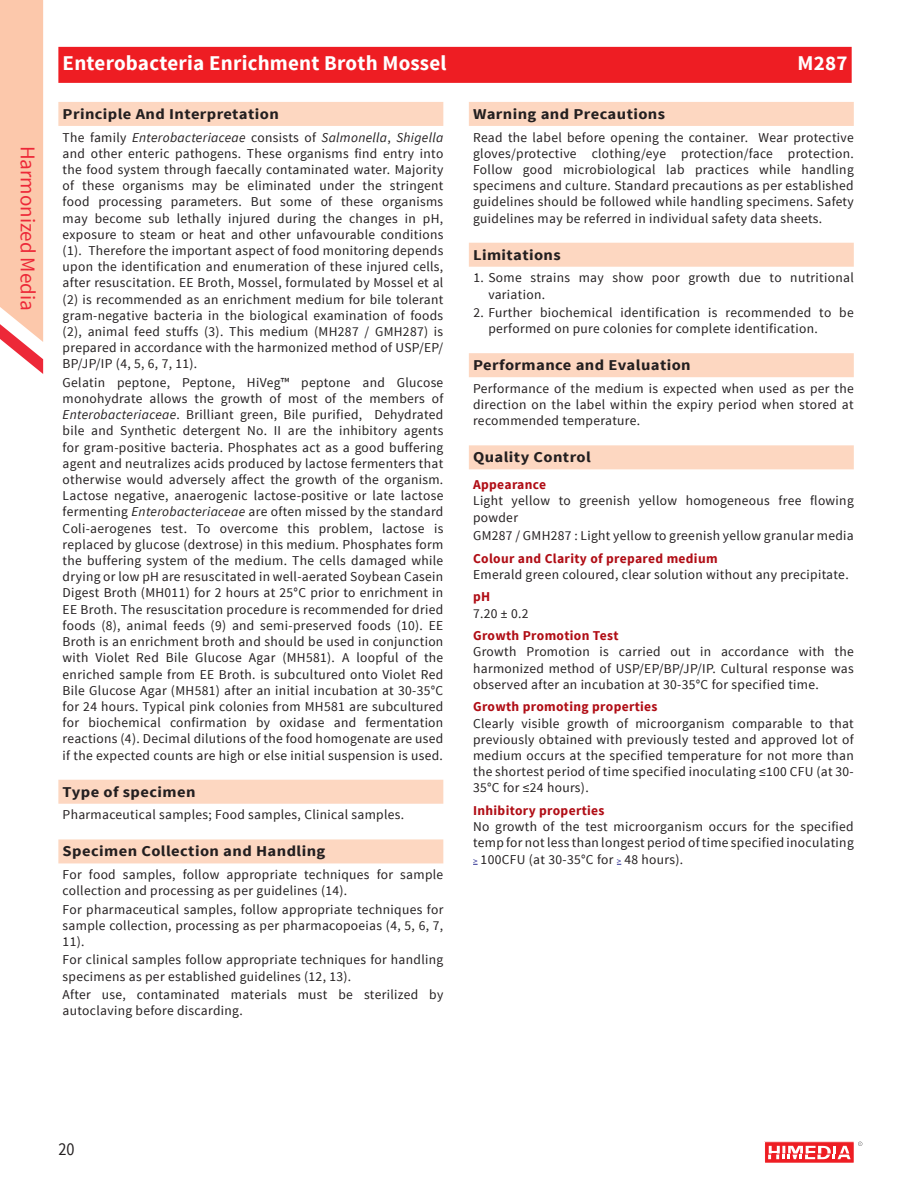
<style>
.page{position:relative;width:910px;height:1195px;background:#fff}
.page>*{position:absolute;margin:0;border:0;box-sizing:border-box;transform-origin:0 0}
.Heading{font:700 21px "Source Sans Pro";letter-spacing:.01em;color:#fff}
.t1{font:21px "Source Sans Pro";color:#ed2838}
.t2{font:18px "Source Sans Pro";color:#231f20;scale:.9 1}
.Sub_Heading{font:700 15px "Source Sans Pro";letter-spacing:.025em;color:#231f20;scale:1.1 1}
.Para_Text{font:13.5px/16.2px "Source Sans Pro";letter-spacing:.025em;color:#231f20;text-align:justify}
.Para_Sub_Heading{font:700 13.5px "Source Sans Pro";letter-spacing:.025em;color:#b00d15}
.s1{font-style:italic}
.s2{font-size:9px;color:#2e3092}
</style>
<div class="page">
<div style="left:764px;top:1141px;width:90px;height:22px;background:#ee1d23"></div>
<div style="left:764px;top:1141px;width:90px;height:22px;border:1px solid #fff"></div>
<svg style="left:768px;top:1145px;width:82px;height:14px"></svg>
<svg style="left:858px;top:1141px;width:4px;height:4px"></svg>
<div style="left:58px;top:47px;width:793px;height:36px;background:#ee1d23"></div>
<div style="left:58px;top:102px;width:385px;height:24px;background:#fdd7c1"></div>
<div style="left:58px;top:779px;width:385px;height:24px;background:#fdd7c1"></div>
<div style="left:58px;top:839px;width:385px;height:24px;background:#fdd7c1"></div>
<div style="left:469px;top:102px;width:384px;height:24px;background:#fdd7c1"></div>
<div style="left:469px;top:243px;width:384px;height:24px;background:#fdd7c1"></div>
<div style="left:469px;top:353px;width:384px;height:24px;background:#fdd7c1"></div>
<div style="left:469px;top:445px;width:384px;height:24px;background:#fdd7c1"></div>
<svg style="left:0;top:0;width:43px;height:374px;background:#fbc6ae"></svg>
<h1 class="t1" style="left:41px;top:145px;width:166px;rotate:90deg">Harmonized Media</h1>
<p class="Heading" style="left:63px;top:50px;width:385px">Enterobacteria Enrichment Broth Mossel</p>
<p class="Heading" style="left:797px;top:50px;width:51px">M287</p>
<p class="Sub_Heading" style="left:63px;top:104px;width:198px">Principle And Interpretation</p>
<p class="Para_Text" style="left:63px;top:129px;width:382px">The family <span class="s1">Enterobacteriaceae</span> consists of <span class="s1">Salmonella</span>, <span class="s1">Shigella </span>and other enteric pathogens. These organisms find entry into the food system through faecally contaminated water. Majority of these organisms may be eliminated under the stringent food processing parameters. But some of these organisms may become sub lethally injured during the changes in pH, exposure to steam or heat and other unfavourable conditions (1). Therefore the important aspect of food monitoring depends upon the identification and enumeration of these injured cells, after resuscitation. EE Broth, Mossel, formulated by Mossel et al (2) is recommended as an enrichment medium for bile tolerant gram-negative bacteria in the biological examination of foods (2), animal feed stuffs (3). This medium (MH287 / GMH287) is prepared in accordance with the harmonized method of USP/EP/ BP/JP/IP (4, 5, 6, 7, 11).</p>
<p class="Para_Text" style="left:63px;top:374px;width:382px">Gelatin peptone, Peptone, HiVeg™ peptone and Glucose monohydrate allows the growth of most of the members of <span class="s1">Enterobacteriaceae</span>. Brilliant green, Bile purified, Dehydrated bile and Synthetic detergent No. II are the inhibitory agents for gram-positive bacteria. Phosphates act as a good buffering agent and neutralizes acids produced by lactose fermenters that otherwise would adversely affect the growth of the organism.<br>Lactose negative, anaerogenic lactose-positive or late lactose fermenting <span class="s1">Enterobacteriaceae</span> are often missed by the standard Coli-aerogenes test. To overcome this problem, lactose is replaced by glucose (dextrose) in this medium. Phosphates form the buffering system of the medium. The cells damaged while drying or low pH are resuscitated in well-aerated Soybean Casein Digest Broth (MH011) for 2 hours at 25°C prior to enrichment in EE Broth. The resuscitation procedure is recommended for dried foods (8), animal feeds (9) and semi-preserved foods (10). EE Broth is an enrichment broth and should be used in conjunction with Violet Red Bile Glucose Agar (MH581). A loopful of the enriched sample from EE Broth. is subcultured onto Violet Red Bile Glucose Agar (MH581) after an initial incubation at 30-35°C for 24 hours. Typical pink colonies from MH581 are subcultured for biochemical confirmation by oxidase and fermentation reactions (4). Decimal dilutions of the food homogenate are used if the expected counts are high or else initial suspension is used.</p>
<p class="Sub_Heading" style="left:63px;top:782px;width:122px">Type of specimen</p>
<p class="Para_Text" style="left:63px;top:807px;width:343px">Pharmaceutical samples; Food samples, Clinical samples.</p>
<p class="Sub_Heading" style="left:63px;top:841px;width:240px">Specimen Collection and Handling</p>
<p class="Para_Text" style="left:63px;top:866px;width:382px">For food samples, follow appropriate techniques for sample collection and processing as per guidelines (14).</p>
<p class="Para_Text" style="left:63px;top:901px;width:382px">For pharmaceutical samples, follow appropriate techniques for sample collection, processing as per pharmacopoeias (4, 5, 6, 7, 11).</p>
<p class="Para_Text" style="left:63px;top:951px;width:382px">For clinical samples follow appropriate techniques for handling specimens as per established guidelines (12, 13).</p>
<p class="Para_Text" style="left:63px;top:986px;width:382px">After use, contaminated materials must be sterilized by autoclaving before discarding.</p>
<p class="Sub_Heading" style="left:473px;top:104px;width:176px">Warning and Precautions</p>
<p class="Para_Text" style="left:473px;top:129px;width:382px">Read the label before opening the container. Wear protective gloves/protective clothing/eye protection/face protection.<br>Follow good microbiological lab practices while handling specimens and culture. Standard precautions as per established guidelines should be followed while handling specimens. Safety guidelines may be referred in individual safety data sheets.</p>
<p class="Sub_Heading" style="left:473px;top:245px;width:81px">Limitations</p>
<p class="Para_Text" style="left:488px;top:270px;width:367px;text-indent:-15px">1. Some strains may show poor growth due to nutritional variation.</p>
<p class="Para_Text" style="left:488px;top:304px;width:367px;text-indent:-15px">2. Further biochemical identification is recommended to be performed on pure colonies for complete identification.</p>
<p class="Sub_Heading" style="left:473px;top:355px;width:199px">Performance and Evaluation</p>
<p class="Para_Text" style="left:473px;top:380px;width:382px">Performance of the medium is expected when used as per the direction on the label within the expiry period when stored at recommended temperature.</p>
<p class="Sub_Heading" style="left:473px;top:448px;width:108px">Quality Control</p>
<p class="Para_Sub_Heading" style="left:473px;top:476px;width:75px">Appearance</p>
<p class="Para_Text" style="left:473px;top:493px;width:382px">Light yellow to greenish yellow homogeneous free flowing powder</p>
<p class="Para_Text" style="left:473px;top:527px;width:382px">GM287 / GMH287 : Light yellow to greenish yellow granular media</p>
<p class="Para_Sub_Heading" style="left:473px;top:549px;width:246px">Colour and Clarity of prepared medium</p>
<p class="Para_Text" style="left:473px;top:566px;width:377px">Emerald green coloured, clear solution without any precipitate.</p>
<p class="Para_Sub_Heading" style="left:473px;top:588px;width:19px">pH</p>
<p class="Para_Text" style="left:473px;top:605px;width:57px">7.20 ± 0.2</p>
<p class="Para_Sub_Heading" style="left:473px;top:627px;width:147px">Growth Promotion Test</p>
<p class="Para_Text" style="left:473px;top:644px;width:382px">Growth Promotion is carried out in accordance with the harmonized method of USP/EP/BP/JP/IP. Cultural response was observed after an incubation at 30-35°C for specified time.</p>
<p class="Para_Sub_Heading" style="left:473px;top:698px;width:186px">Growth promoting properties</p>
<p class="Para_Text" style="left:473px;top:715px;width:382px">Clearly visible growth of microorganism comparable to that previously obtained with previously tested and approved lot of medium occurs at the specified temperature for not more than the shortest period of time specified inoculating ≤100 CFU (at 30- 35°C for ≤24 hours).</p>
<p class="Para_Sub_Heading" style="left:473px;top:801px;width:133px">Inhibitory properties</p>
<p class="Para_Text" style="left:473px;top:818px;width:382px">No growth of the test microorganism occurs for the specified temp for not less than longest period of time specified inoculating <span class="s2">&gt;</span> 100CFU (at 30-35°C for <span class="s2">&gt;</span> 48 hours).</p>
<h2 class="t2" style="left:58px;top:1137px;width:19px">20</h2>
</div>
